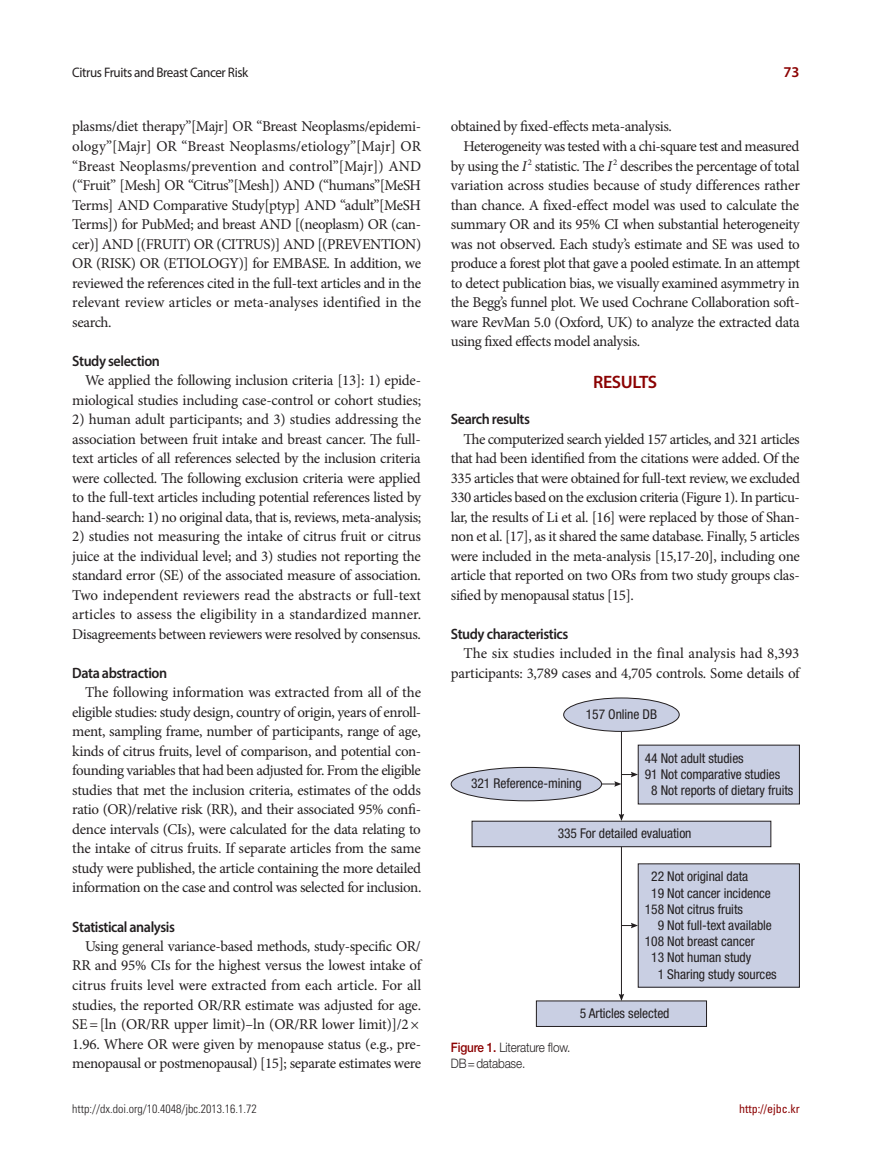
<style>
.page{position:relative;width:872px;height:1170px;background:#fff}
.page>*{position:absolute;margin:0;border:0;box-sizing:border-box;transform-origin:0 0}
.본문_대제목{font:600 18px "Myriad Pro";letter-spacing:-.025em;color:#8b0202}
.본문{font:15px/19.5px "Minion Pro";letter-spacing:-.02em;color:#231f20;text-align:justify}
.본문_중제목{font:600 15px "Myriad Pro";letter-spacing:-.03em;color:#231f20;scale:.94 1}
.t1{font:600 15px "Myriad Pro";color:#8b0202}
.하시라{font:13.8px "Myriad Pro";letter-spacing:-.03em;color:#231f20;scale:.95 1}
.t2{font:condensed 13.5px "Helvetica Neue LT Std";letter-spacing:-.005em;color:#231f20}
.표_제목__그림_설명{font:300 13.05px "Helvetica Neue LT Std";letter-spacing:-.015em;color:#231f20;scale:.9 1}
.t3{font:300 condensed 12px "Univers LT Std";color:#231f20}
.t4{font:condensed 12px "Univers LT Std";color:#8b0202}
.s1{font-style:italic}
.s2{font-weight:500;color:#8b0202}
</style>
<div class="page">
<div style="left:638px;top:745px;width:161px;height:59px;background:#c9cfe3"></div>
<div style="left:472px;top:821px;width:299px;height:25px;background:#c9cfe3"></div>
<div style="left:472px;top:820px;width:299px;height:26px;border:1px solid #231f20"></div>
<div style="left:536px;top:1000px;width:170px;height:26px;background:#c9cfe3"></div>
<div style="left:638px;top:863px;width:161px;height:124px;background:#c9cfe3"></div>
<div style="left:563px;top:698px;width:116px;height:33px;background:#c9cfe3;border-radius:50%"></div>
<div style="left:563px;top:697px;width:116px;height:34px;border:1px solid #231f20;border-radius:50%"></div>
<div style="left:451px;top:767px;width:150px;height:33px;background:#c9cfe3;border-radius:50%"></div>
<div style="left:451px;top:767px;width:151px;height:34px;border:1px solid #231f20;border-radius:50%"></div>
<svg style="left:622px;top:922px;width:16px;height:6px"></svg>
<svg style="left:601px;top:771px;width:37px;height:15px"></svg>
<svg style="left:618px;top:814px;width:6px;height:7px"></svg>
<hr style="left:621px;top:731px;width:1px;height:86px;background:#231f20">
<svg style="left:618px;top:994px;width:6px;height:6px"></svg>
<hr style="left:621px;top:846px;width:1px;height:151px;background:#231f20">
<p class="하시라" style="left:72px;top:64px;width:187px">Citrus Fruits and Breast Cancer Risk</p>
<p class="t1" style="left:783px;top:63px;width:18px">73</p>
<p class="본문" style="left:72px;top:117px;width:350px">plasms/diet therapy”[Majr] OR “Breast Neoplasms/epidemi&shy;ology”[Majr] OR “Breast Neoplasms/etiology”[Majr] OR “Breast Neoplasms/prevention and control”[Majr]) AND (“Fruit” [Mesh] OR “Citrus”[Mesh]) AND (“humans”[MeSH Terms] AND Comparative Study[ptyp] AND “adult”[MeSH Terms]) for PubMed; and breast AND [(neoplasm) OR (can&shy;cer)] AND [(FRUIT) OR (CITRUS)] AND [(PREVENTION)<br>OR (RISK) OR (ETIOLOGY)] for EMBASE. In addition, we reviewed the references cited in the full-text articles and in the relevant review articles or meta-analyses identified in the search.</p>
<p class="본문_중제목" style="left:72px;top:351px;width:95px">Study selection</p>
<p class="본문" style="left:72px;top:370px;width:350px;text-align:right">We applied the following inclusion criteria [13]: 1) epide&shy;miological studies including case-control or cohort studies;</p>
<p class="본문" style="left:72px;top:409px;width:350px">2) human adult participants; and 3) studies addressing the association between fruit intake and breast cancer. The full&shy;text articles of all references selected by the inclusion criteria were collected. The following exclusion criteria were applied to the full-text articles including potential references listed by hand-search: 1) no original data, that is, reviews, meta-analysis;</p>
<p class="본문" style="left:72px;top:526px;width:350px">2) studies not measuring the intake of citrus fruit or citrus juice at the individual level; and 3) studies not reporting the standard error (SE) of the associated measure of association.<br>Two independent reviewers read the abstracts or full-text articles to assess the eligibility in a standardized manner.<br>Disagreements between reviewers were resolved by consensus.</p>
<p class="본문_중제목" style="left:72px;top:663px;width:102px">Data abstraction</p>
<p class="본문" style="left:72px;top:682px;width:351px;text-indent:13px">The following information was extracted from all of the eligible studies: study design, country of origin, years of enroll&shy;ment, sampling frame, number of participants, range of age, kinds of citrus fruits, level of comparison, and potential con&shy;founding variables that had been adjusted for. From the eligible studies that met the inclusion criteria, estimates of the odds ratio (OR)/relative risk (RR), and their associated 95% confi&shy;dence intervals (CIs), were calculated for the data relating to the intake of citrus fruits. If separate articles from the same study were published, the article containing the more detailed information on the case and control was selected for inclusion.</p>
<p class="본문_중제목" style="left:72px;top:917px;width:111px">Statistical analysis</p>
<p class="본문" style="left:72px;top:936px;width:350px;text-align:left;text-indent:13px">Using general variance-based methods, study-specific OR/ RR and 95% CIs for the highest versus the lowest intake of citrus fruits level were extracted from each article. For all studies, the reported OR/RR estimate was adjusted for age.<br>SE = [ln (OR/RR upper limit)–ln (OR/RR lower limit)]/2 × 1.96. Where OR were given by menopause status (e.g., pre&shy;menopausal or postmenopausal) [15]; separate estimates were</p>
<p class="본문" style="left:451px;top:117px;width:223px">obtained by fixed-effects meta-analysis.</p>
<p class="본문" style="left:451px;top:136px;width:350px;text-indent:13px">Heterogeneity was tested with a chi-square test and measured by using the <span class="s1">I</span><sup>2</sup> statistic. The <span class="s1">I</span><sup>2</sup> describes the percentage of total variation across studies because of study differences rather than chance. A fixed-effect model was used to calculate the summary OR and its 95% CI when substantial heterogeneity was not observed. Each study’s estimate and SE was used to produce a forest plot that gave a pooled estimate. In an attempt to detect publication bias, we visually examined asymmetry in the Begg’s funnel plot. We used Cochrane Collaboration soft&shy;ware RevMan 5.0 (Oxford, UK) to analyze the extracted data using fixed effects model analysis.</p>
<p class="본문_대제목" style="left:593px;top:370px;width:65px">RESULTS</p>
<p class="본문_중제목" style="left:451px;top:410px;width:86px">Search results</p>
<p class="본문" style="left:451px;top:429px;width:351px;text-indent:13px">The computerized search yielded 157 articles, and 321 articles that had been identified from the citations were added. Of the 335 articles that were obtained for full-text review, we excluded 330 articles based on the exclusion criteria (Figure 1). In particu&shy;lar, the results of Li et al. [16] were replaced by those of Shan&shy;non et al. [17], as it shared the same database. Finally, 5 articles were included in the meta-analysis [15,17-20], including one article that reported on two ORs from two study groups clas&shy;sified by menopausal status [15].</p>
<p class="본문_중제목" style="left:451px;top:624px;width:127px">Study characteristics</p>
<p class="본문" style="left:451px;top:643px;width:350px;text-align:right">The six studies included in the final analysis had 8,393 participants: 3,789 cases and 4,705 controls. Some details of</p>
<p class="t2" style="left:586px;top:706px;width:73px">157 Online DB</p>
<p class="t2" style="left:645px;top:750px;width:100px">44 Not adult studies</p>
<p class="t2" style="left:645px;top:766px;width:137px">91 Not comparative studies</p>
<p class="t2" style="left:651px;top:782px;width:144px">8 Not reports of dietary fruits</p>
<p class="t2" style="left:558px;top:825px;width:135px">335 For detailed evaluation</p>
<p class="t2" style="left:471px;top:775px;width:112px">321 Reference-mining</p>
<p class="t2" style="left:651px;top:868px;width:99px">22 Not original data</p>
<p class="t2" style="left:651px;top:884px;width:121px">19 Not cancer incidence</p>
<p class="t2" style="left:645px;top:901px;width:100px">158 Not citrus fruits</p>
<p class="t2" style="left:657px;top:917px;width:116px">9 Not full-text available</p>
<p class="t2" style="left:645px;top:933px;width:111px">108 Not breast cancer</p>
<p class="t2" style="left:651px;top:949px;width:102px">13 Not human study</p>
<p class="t2" style="left:657px;top:965px;width:121px">1 Sharing study sources</p>
<p class="표_제목__그림_설명" style="left:451px;top:1039px;width:134px"><span class="s2">Figure 1.</span> Literature flow.</p>
<p class="표_제목__그림_설명" style="left:451px;top:1055px;width:84px">DB=database.</p>
<p class="t2" style="left:580px;top:1005px;width:91px">5 Articles selected</p>
<p class="t3" style="left:72px;top:1101px;width:186px">http://dx.doi.org/10.4048/jbc.2013.16.1.72</p>
<p class="t4" style="left:739px;top:1100px;width:62px">http://ejbc.kr</p>
</div>
